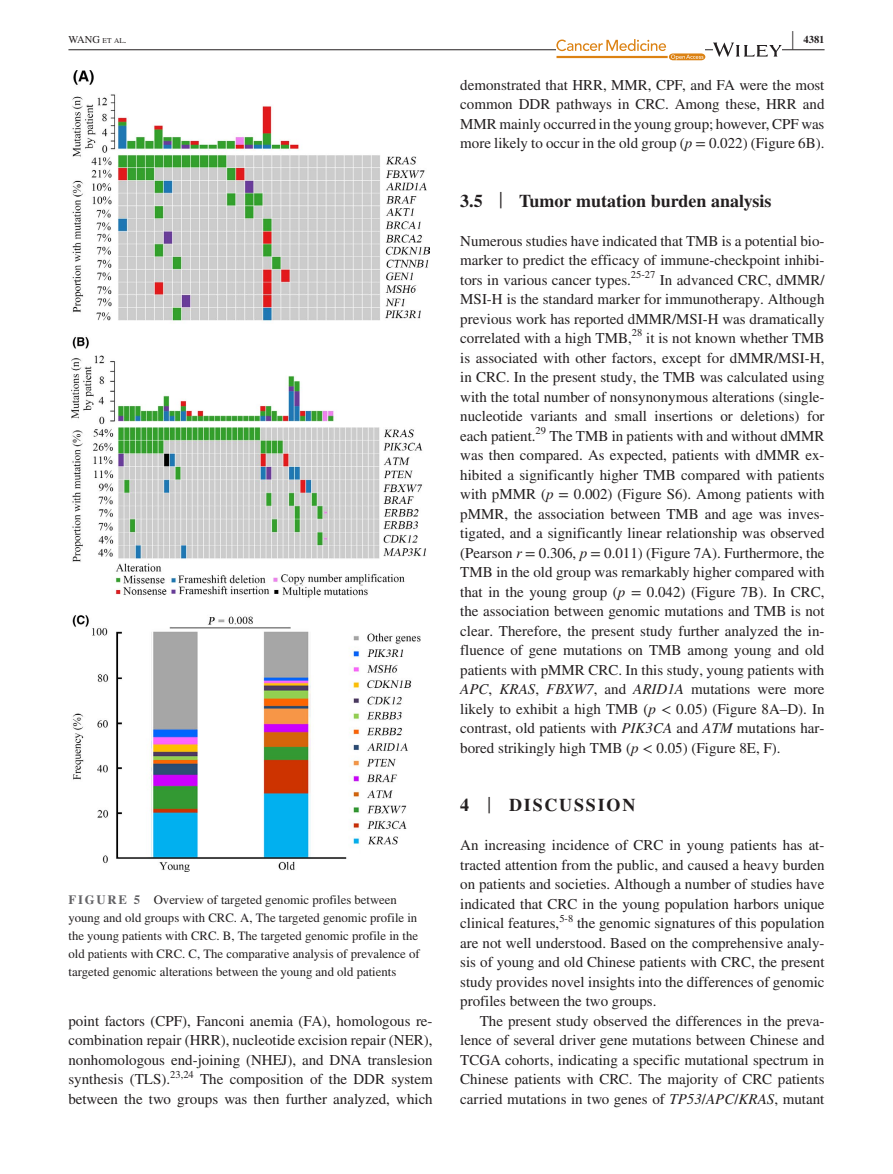
<style>
.page{position:relative;width:893px;height:1174px;background:#fff}
.page>*{position:absolute;margin:0;border:0;box-sizing:border-box;transform-origin:0 0}
.t1{font:700 25.95px "STIX";color:#231f20;scale:.36 1}
.t2{font:700 18px "STIX";color:#231f20}
.t3{font:700 18px "STIX";letter-spacing:.1em;color:#231f20}
.t4{font:15px/19.5px "STIX";color:#231f20;text-align:justify}
.t5{font:12.75px/18px "STIX";color:#231f20}
.t6{font:10.5px "STIX";color:#231f20}
.t7{font:10.5px "STIX";color:#231f20}
.t8{font:700 10.5px "STIX";color:#231f20}
.s1{font-size:7.35px}
.s2{font-style:italic}
.s3{font-weight:700;color:#636366}
.s4{font-weight:400;font-size:23.7px}
</style>
<div class="page">
<hr style="left:68px;top:49px;width:756px;height:1px;background:#231f20">
<svg style="left:556px;top:39px;width:149px;height:21px"></svg>
<svg style="left:713px;top:43px;width:69px;height:14px"></svg>
<img style="left:72px;top:70px;width:357px;height:802px">
<h1 class="t1" style="left:792px;top:25px;width:7px">|</h1>
<p class="t7" style="left:68px;top:32px;width:60px">WANG <span class="s1">et al</span>.</p>
<p class="t8" style="left:803px;top:33px;width:22px">4381</p>
<p class="t4" style="left:460px;top:76px;width:366px">demonstrated that HRR, MMR, CPF, and FA were the most common DDR pathways in CRC. Among these, HRR and MMR mainly occurred in the young group; however, CPF was more likely to occur in the old group (<span class="s2">p</span> = 0.022) (Figure 6B).</p>
<p class="t5" style="left:68px;top:891px;width:353px"><span class="s3">FIGURE 5</span> Overview of targeted genomic profiles between young and old groups with CRC. A, The targeted genomic profile in the young patients with CRC. B, The targeted genomic profile in the old patients with CRC. C, The comparative analysis of prevalence of targeted genomic alterations between the young and old patients</p>
<p class="t4" style="left:68px;top:1012px;width:366px">point factors (CPF), Fanconi anemia (FA), homologous re&shy;combination repair (HRR), nucleotide excision repair (NER), nonhomologous end-joining (NHEJ), and DNA translesion synthesis (TLS).</p>
<p class="t6" style="left:170px;top:1067px;width:25px">23,24</p>
<p class="t4" style="left:68px;top:1070px;width:366px;text-align:right">The composition of the DDR system<br>between the two groups was then further analyzed, which</p>
<p class="t2" style="left:460px;top:190px;width:313px">3.5 <span class="s4">|</span> Tumor mutation burden analysis</p>
<p class="t4" style="left:460px;top:232px;width:366px">Numerous studies have indicated that TMB is a potential bio&shy;marker to predict the efficacy of immune-checkpoint inhibi&shy;tors in various cancer types.</p>
<p class="t6" style="left:631px;top:267px;width:26px">25-27</p>
<p class="t4" style="left:460px;top:271px;width:366px;text-indent:200px">In advanced CRC, dMMR/ MSI-H is the standard marker for immunotherapy. Although previous work has reported dMMR/MSI-H was dramatically correlated with a high TMB,</p>
<p class="t6" style="left:632px;top:326px;width:12px">28</p>
<p class="t4" style="left:460px;top:329px;width:366px;text-indent:186px">it is not known whether TMB is associated with other factors, except for dMMR/MSI-H, in CRC. In the present study, the TMB was calculated using with the total number of nonsynonymous alterations (single&shy;nucleotide variants and small insertions or deletions) for each patient.</p>
<p class="t6" style="left:536px;top:423px;width:12px">29</p>
<p class="t4" style="left:460px;top:427px;width:366px;text-indent:89px">The TMB in patients with and without dMMR was then compared. As expected, patients with dMMR ex&shy;hibited a significantly higher TMB compared with patients with pMMR (<span class="s2">p</span> = 0.002) (Figure S6). Among patients with pMMR, the association between TMB and age was inves&shy;tigated, and a significantly linear relationship was observed (Pearson <span class="s2">r</span> = 0.306, <span class="s2">p</span> = 0.011) (Figure 7A). Furthermore, the TMB in the old group was remarkably higher compared with that in the young group (<span class="s2">p</span> = 0.042) (Figure 7B). In CRC, the association between genomic mutations and TMB is not clear. Therefore, the present study further analyzed the in&shy;fluence of gene mutations on TMB among young and old patients with pMMR CRC. In this study, young patients with <span class="s2">APC</span>, <span class="s2">KRAS</span>, <span class="s2">FBXW7</span>, and <span class="s2">ARID1A</span> mutations were more likely to exhibit a high TMB (<span class="s2">p</span> &lt; 0.05) (Figure 8A–D). In contrast, old patients with <span class="s2">PIK3CA</span> and <span class="s2">ATM</span> mutations har&shy;bored strikingly high TMB (<span class="s2">p</span> &lt; 0.05) (Figure 8E, F).</p>
<p class="t3" style="left:460px;top:794px;width:176px">4 <span class="s4">|</span> DISCUSSION</p>
<p class="t4" style="left:460px;top:836px;width:366px">An increasing incidence of CRC in young patients has at&shy;tracted attention from the public, and caused a heavy burden on patients and societies. Although a number of studies have indicated that CRC in the young population harbors unique clinical features,</p>
<p class="t6" style="left:559px;top:911px;width:15px">5-8</p>
<p class="t4" style="left:460px;top:914px;width:366px;text-indent:117px">the genomic signatures of this population are not well understood. Based on the comprehensive analy&shy;sis of young and old Chinese patients with CRC, the present study provides novel insights into the differences of genomic profiles between the two groups.</p>
<p class="t4" style="left:460px;top:1012px;width:366px;text-indent:20px">The present study observed the differences in the preva&shy;lence of several driver gene mutations between Chinese and TCGA cohorts, indicating a specific mutational spectrum in Chinese patients with CRC. The majority of CRC patients carried mutations in two genes of <span class="s2">TP53</span>/<span class="s2">APC</span>/<span class="s2">KRAS</span>, mutant</p>
</div>
